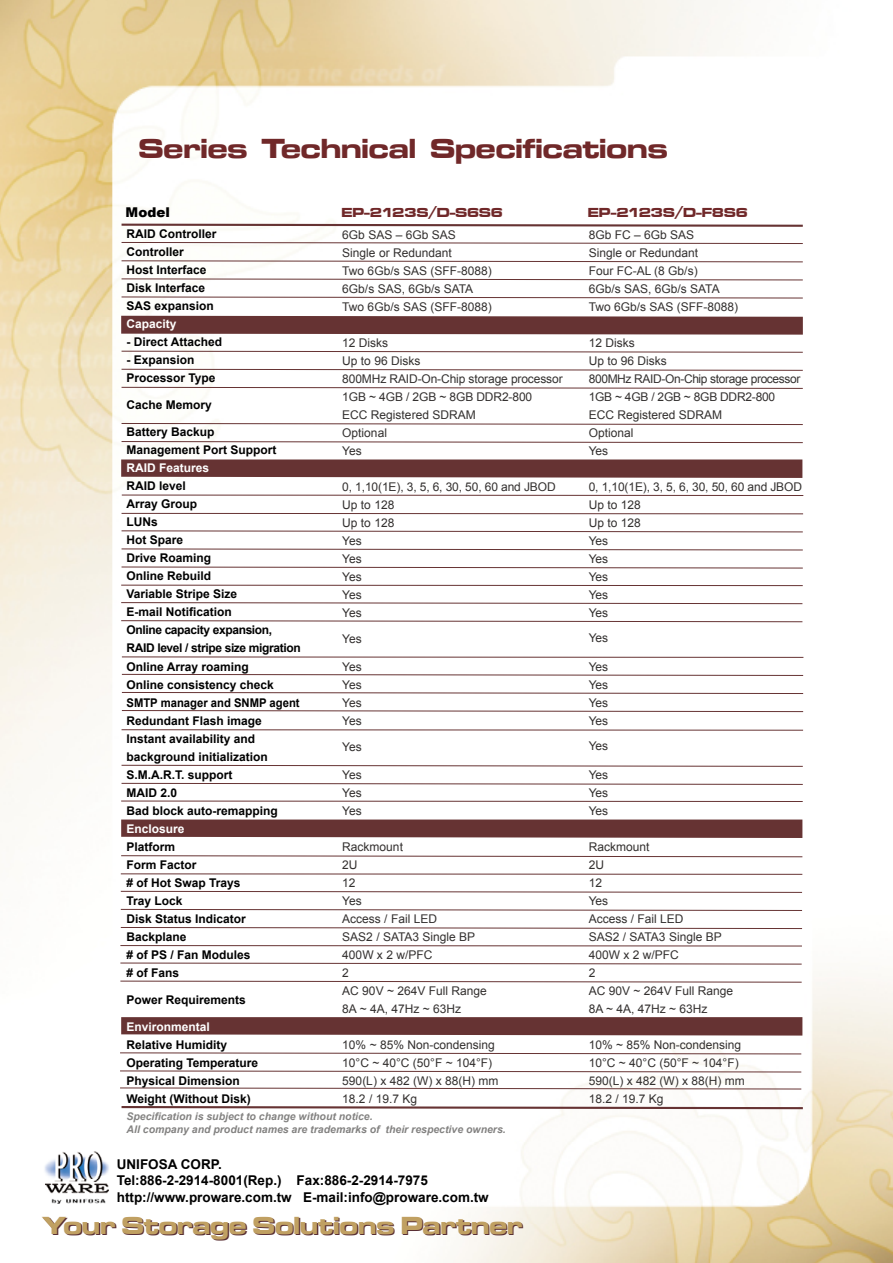
<style>
.page{position:relative;width:893px;height:1263px;background:#fff}
.page>*{position:absolute;margin:0;border:0;box-sizing:border-box;transform-origin:0 0}
.t1{font:28.5px "Microgramma D Bold Exte";color:#702829}
.t2{font:25.5px "Microgramma D Bold Exte";color:#592f34}
.t3{font:700 13.5px/16.2px "Arial";color:#000}
.t4{font:13.5px "Microgramma D Bold Exte";color:#702829}
.t5{font:900 13.5px "Arial";color:#000}
.t6{font:12px/18px "Arial";color:#33302f}
.t7{font:700 12px/18px "Arial";color:#000}
.t8{font:12px/18px "Arial";letter-spacing:-.02em;color:#33302f}
.t9{font:700 12px "Arial";color:#fff}
.t10{font:700 12px "Arial";color:#fffffe}
.t11{font:italic 700 10.5px/12.6px "Arial";color:#838281}
</style>
<div class="page">
<img style="left:0;top:0;width:893px;height:1263px">
<svg style="left:119px;top:1105px;width:686px;height:5px"></svg>
<svg style="left:119px;top:223px;width:686px;height:5px"></svg>
<svg style="left:121px;top:242px;width:683px;height:2px"></svg>
<svg style="left:121px;top:260px;width:683px;height:3px"></svg>
<svg style="left:121px;top:278px;width:683px;height:3px"></svg>
<svg style="left:121px;top:296px;width:683px;height:3px"></svg>
<svg style="left:121px;top:350px;width:683px;height:3px"></svg>
<svg style="left:121px;top:368px;width:683px;height:3px"></svg>
<svg style="left:121px;top:386px;width:683px;height:3px"></svg>
<svg style="left:121px;top:423px;width:683px;height:2px"></svg>
<svg style="left:121px;top:441px;width:683px;height:2px"></svg>
<svg style="left:121px;top:459px;width:681px;height:19px;background:#6f3f3f"></svg>
<svg style="left:121px;top:316px;width:682px;height:19px;background:#6f3f3f"></svg>
<svg style="left:121px;top:512px;width:683px;height:3px"></svg>
<svg style="left:121px;top:530px;width:683px;height:3px"></svg>
<svg style="left:121px;top:548px;width:683px;height:3px"></svg>
<svg style="left:121px;top:566px;width:683px;height:3px"></svg>
<svg style="left:120px;top:584px;width:684px;height:2px"></svg>
<svg style="left:120px;top:602px;width:683px;height:2px"></svg>
<svg style="left:120px;top:620px;width:683px;height:3px"></svg>
<svg style="left:121px;top:656px;width:683px;height:2px"></svg>
<svg style="left:121px;top:673px;width:683px;height:3px"></svg>
<svg style="left:121px;top:692px;width:683px;height:2px"></svg>
<svg style="left:121px;top:710px;width:683px;height:2px"></svg>
<svg style="left:121px;top:729px;width:683px;height:2px"></svg>
<svg style="left:121px;top:764px;width:683px;height:3px"></svg>
<svg style="left:121px;top:782px;width:683px;height:3px"></svg>
<svg style="left:120px;top:800px;width:683px;height:2px"></svg>
<svg style="left:120px;top:855px;width:683px;height:3px"></svg>
<svg style="left:120px;top:873px;width:683px;height:2px"></svg>
<svg style="left:120px;top:890px;width:683px;height:3px"></svg>
<svg style="left:120px;top:908px;width:683px;height:3px"></svg>
<svg style="left:120px;top:927px;width:683px;height:2px"></svg>
<svg style="left:120px;top:945px;width:683px;height:2px"></svg>
<svg style="left:120px;top:962px;width:682px;height:3px"></svg>
<svg style="left:120px;top:980px;width:682px;height:3px"></svg>
<svg style="left:119px;top:1052px;width:683px;height:3px"></svg>
<svg style="left:119px;top:1070px;width:683px;height:3px"></svg>
<svg style="left:121px;top:819px;width:681px;height:19px;background:#6f3f3f"></svg>
<svg style="left:119px;top:1087px;width:683px;height:3px"></svg>
<svg style="left:121px;top:1017px;width:681px;height:18px;background:#683636"></svg>
<svg style="left:121px;top:494px;width:683px;height:2px"></svg>
<img style="left:44px;top:1151px;width:66px;height:54px">
<h1 class="t1" style="left:139px;top:129px;width:530px">Series Technical Specifications</h1>
<p class="t5" style="left:126px;top:203px;width:46px">Model</p>
<p class="t4" style="left:341px;top:203px;width:163px">EP-2123S/D-S6S6</p>
<p class="t4" style="left:588px;top:203px;width:162px">EP-2123S/D-F8S6</p>
<p class="t7" style="left:126px;top:226px;width:92px">RAID Controller<br>Controller<br>Host Interface<br>Disk Interface<br>SAS expansion</p>
<p class="t10" style="left:126px;top:316px;width:52px">Capacity</p>
<p class="t7" style="left:126px;top:334px;width:97px">- Direct Attached</p>
<p class="t7" style="left:126px;top:352px;width:91px">- Expansion<br>Processor Type</p>
<p class="t7" style="left:126px;top:397px;width:87px">Cache Memory</p>
<p class="t7" style="left:126px;top:424px;width:152px">Battery Backup<br>Management Port Support</p>
<p class="t9" style="left:126px;top:460px;width:84px">RAID Features</p>
<p class="t7" style="left:126px;top:478px;width:176px">RAID level<br>Array Group<br>LUNs<br>Hot Spare<br>Drive Roaming<br>Online Rebuild<br>Variable Stripe Size<br>E-mail Notification<br>Online capacity expansion,<br>RAID level / stripe size migration<br>Online Array roaming<br>Online consistency check<br>SMTP manager and SNMP agent<br>Redundant Flash image<br>Instant availability and background initialization<br>S.M.A.R.T. support<br>MAID 2.0<br>Bad block auto-remapping</p>
<p class="t9" style="left:126px;top:820px;width:60px">Enclosure</p>
<p class="t7" style="left:126px;top:838px;width:126px">Platform<br>Form Factor<br># of Hot Swap Trays<br>Tray Lock<br>Disk Status Indicator<br>Backplane<br># of PS / Fan Modules # of Fans</p>
<p class="t7" style="left:126px;top:991px;width:121px">Power Requirements</p>
<p class="t9" style="left:126px;top:1018px;width:85px">Environmental</p>
<p class="t7" style="left:126px;top:1036px;width:133px">Relative Humidity<br>Operating Temperature<br>Physical Dimension<br>Weight (Without Disk)</p>
<p class="t6" style="left:342px;top:226px;width:151px">6Gb SAS – 6Gb SAS<br>Single or Redundant<br>Two 6Gb/s SAS (SFF-8088)<br>6Gb/s SAS, 6Gb/s SATA<br>Two 6Gb/s SAS (SFF-8088)</p>
<p class="t6" style="left:342px;top:334px;width:222px">12 Disks<br>Up to 96 Disks<br>800MHz RAID-On-Chip storage processor<br>1GB ~ 4GB / 2GB ~ 8GB DDR2-800<br>ECC Registered SDRAM<br>Optional<br>Yes</p>
<p class="t6" style="left:342px;top:478px;width:215px">0, 1,10(1E), 3, 5, 6, 30, 50, 60 and JBOD<br>Up to 128<br>Up to 128<br>Yes<br>Yes<br>Yes<br>Yes<br>Yes</p>
<p class="t6" style="left:342px;top:629px;width:21px">Yes</p>
<p class="t6" style="left:342px;top:658px;width:21px;text-align:justify">Yes Yes Yes Yes</p>
<p class="t6" style="left:342px;top:737px;width:21px">Yes</p>
<p class="t6" style="left:342px;top:766px;width:21px;text-align:justify">Yes Yes Yes</p>
<p class="t6" style="left:342px;top:838px;width:146px">Rackmount<br>2U<br>12<br>Yes<br>Access / Fail LED<br>SAS2 / SATA3 Single BP<br>400W x 2 w/PFC<br>2<br>AC 90V ~ 264V Full Range<br>8A ~ 4A, 47Hz ~ 63Hz</p>
<p class="t6" style="left:342px;top:1036px;width:158px">10% ~ 85% Non-condensing<br>10°C ~ 40°C (50°F ~ 104°F)<br>590(L) x 482 (W) x 88(H) mm<br>18.2 / 19.7 Kg</p>
<p class="t11" style="left:126px;top:1110px;width:381px">Specification is subject to change without notice.<br>All company and product names are trademarks of their respective owners.</p>
<p class="t3" style="left:117px;top:1157px;width:373px">UNIFOSA CORP.<br>Tel:886-2-2914-8001(Rep.) Fax:886-2-2914-7975 http://www.proware.com.tw E-mail:info@proware.com.tw</p>
<h2 class="t2" style="left:44px;top:1209px;width:481px">Your Storage Solutions Partner</h2>
<p class="t6" style="left:589px;top:226px;width:151px">8Gb FC – 6Gb SAS<br>Single or Redundant<br>Four FC-AL (8 Gb/s)<br>6Gb/s SAS, 6Gb/s SATA<br>Two 6Gb/s SAS (SFF-8088)</p>
<p class="t8" style="left:589px;top:334px;width:213px">12 Disks<br>Up to 96 Disks<br>800MHz RAID-On-Chip storage processor<br>1GB ~ 4GB / 2GB ~ 8GB DDR2-800<br>ECC Registered SDRAM<br>Optional<br>Yes</p>
<p class="t6" style="left:589px;top:478px;width:215px">0, 1,10(1E), 3, 5, 6, 30, 50, 60 and JBOD<br>Up to 128<br>Up to 128<br>Yes<br>Yes<br>Yes<br>Yes<br>Yes</p>
<p class="t6" style="left:589px;top:629px;width:21px">Yes</p>
<p class="t6" style="left:589px;top:658px;width:21px;text-align:justify">Yes Yes Yes Yes</p>
<p class="t6" style="left:589px;top:737px;width:21px">Yes</p>
<p class="t6" style="left:589px;top:766px;width:21px;text-align:justify">Yes Yes Yes</p>
<p class="t6" style="left:589px;top:838px;width:146px">Rackmount<br>2U<br>12<br>Yes<br>Access / Fail LED<br>SAS2 / SATA3 Single BP<br>400W x 2 w/PFC<br>2<br>AC 90V ~ 264V Full Range<br>8A ~ 4A, 47Hz ~ 63Hz</p>
<p class="t6" style="left:589px;top:1036px;width:158px">10% ~ 85% Non-condensing<br>10°C ~ 40°C (50°F ~ 104°F)<br>590(L) x 482 (W) x 88(H) mm<br>18.2 / 19.7 Kg</p>
</div>
